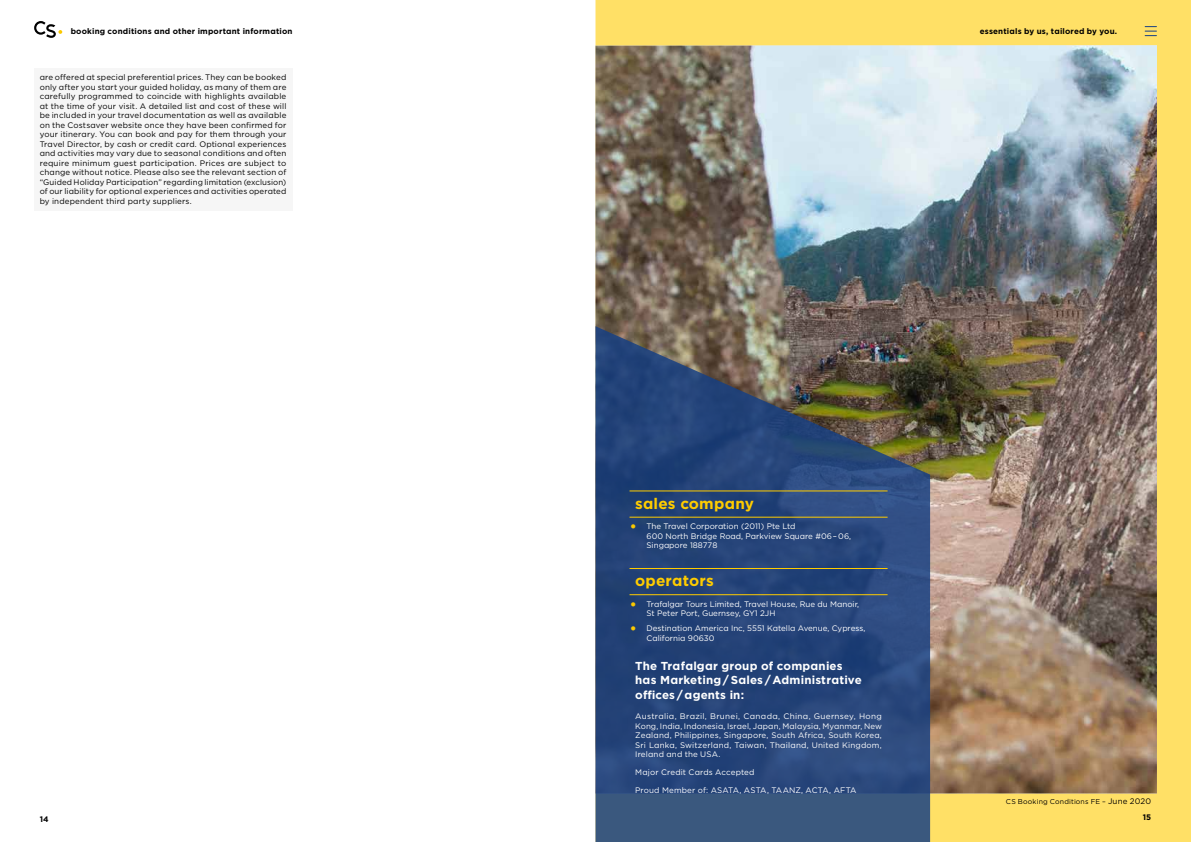
<style>
.page{position:relative;width:1191px;height:842px;background:#fff}
.page>*{position:absolute;margin:0;border:0;box-sizing:border-box;transform-origin:0 0}
.t1{font:700 15.3px "Gotham";letter-spacing:.01em;color:#fc0}
.t2{font:700 11.6px/14.5px "Gotham";letter-spacing:.015em;color:#fff}
.t3{font:8px/9.5px "Gotham";letter-spacing:.015em;color:#000;text-align:justify}
.t4{font:8px/9.5px "Gotham";color:#fff}
.t5{font:700 8px "Gotham";letter-spacing:.02em;color:#000}
.t6{font:8px "Gotham";letter-spacing:.02em;color:#fff}
.t7{font:7px "Gotham";letter-spacing:.02em;color:#000}
.s1{font-size:16px;color:#fbc900}
.s2{font-size:8px}
</style>
<div class="page">
<div style="left:595px;top:0;width:596px;height:842px;background:#ffe066"></div>
<svg style="left:1145px;top:26px;width:11px;height:10px"></svg>
<img style="left:595px;top:45px;width:562px;height:748px">
<svg style="left:595px;top:326px;width:335px;height:516px;fill:#284678"></svg>
<hr style="left:629px;top:491px;width:258px;height:1px;background:#fc0">
<hr style="left:629px;top:517px;width:258px;height:1px;background:#fc0">
<hr style="left:629px;top:568px;width:258px;height:1px;background:#fc0">
<hr style="left:629px;top:594px;width:258px;height:1px;background:#fc0">
<svg style="left:34px;top:21px;width:28px;height:17px"></svg>
<div style="left:34px;top:69px;width:258px;height:142px;background:#f6f6f6"></div>
<p class="t5" style="left:71px;top:26px;width:223px">booking conditions and other important information</p>
<p class="t5" style="left:979px;top:26px;width:139px">essentials by us, tailored by you.</p>
<p class="t3" style="left:40px;top:72px;width:248px">are offered at special preferential prices. They can be booked only after you start your guided holiday, as many of them are carefully programmed to coincide with highlights available at the time of your visit. A detailed list and cost of these will be included in your travel documentation as well as available on the Costsaver website once they have been confirmed for your itinerary. You can book and pay for them through your Travel Director, by cash or credit card. Optional experiences and activities may vary due to seasonal conditions and often require minimum guest participation. Prices are subject to change without notice. Please also see the relevant section of “Guided Holiday Participation” regarding limitation (exclusion) of our liability for optional experiences and activities operated by independent third party suppliers.</p>
<h1 class="t1" style="left:635px;top:493px;width:120px">sales company</h1>
<p class="t4" style="left:646px;top:521px;width:206px;text-indent:-17px"><span class="s1">•</span> The Travel Corporation (2011) Pte Ltd<br>600 North Bridge Road, Parkview Square #06 – 06,<br>Singapore 188778</p>
<h1 class="t1" style="left:635px;top:571px;width:80px">operators</h1>
<p class="t4" style="left:646px;top:599px;width:214px;text-indent:-17px"><span class="s1">•</span> Trafalgar Tours Limited, Travel House, Rue du Manoir,<br>St Peter Port, Guernsey, GY1 2JH</p>
<p class="t4" style="left:646px;top:624px;width:220px;text-indent:-17px"><span class="s1">•</span> Destination America Inc, 5551 Katella Avenue, Cypress,<br>California 90630</p>
<h2 class="t2" style="left:635px;top:658px;width:228px">The Trafalgar group of companies has Marketing / Sales / Administrative offices / agents in:</h2>
<p class="t4" style="left:635px;top:712px;width:248px;text-align:justify">Australia, Brazil, Brunei, Canada, China, Guernsey, Hong Kong, India, Indonesia, Israel, Japan, Malaysia, Myanmar, New Zealand, Philippines, Singapore, South Africa, South Korea, Sri Lanka, Switzerland, Taiwan, Thailand, United Kingdom, Ireland and the USA.</p>
<p class="t4" style="left:635px;top:768px;width:121px">Major Credit Cards Accepted</p>
<p class="t6" style="left:635px;top:785px;width:223px">Proud Member of: ASATA, ASTA, TAANZ, ACTA, AFTA</p>
<p class="t7" style="left:1006px;top:797px;width:147px">CS Booking Conditions FE – <span class="s2">June 2020</span></p>
<p class="t5" style="left:40px;top:814px;width:10px">14</p>
<p class="t5" style="left:1142px;top:812px;width:10px">15</p>
</div>
